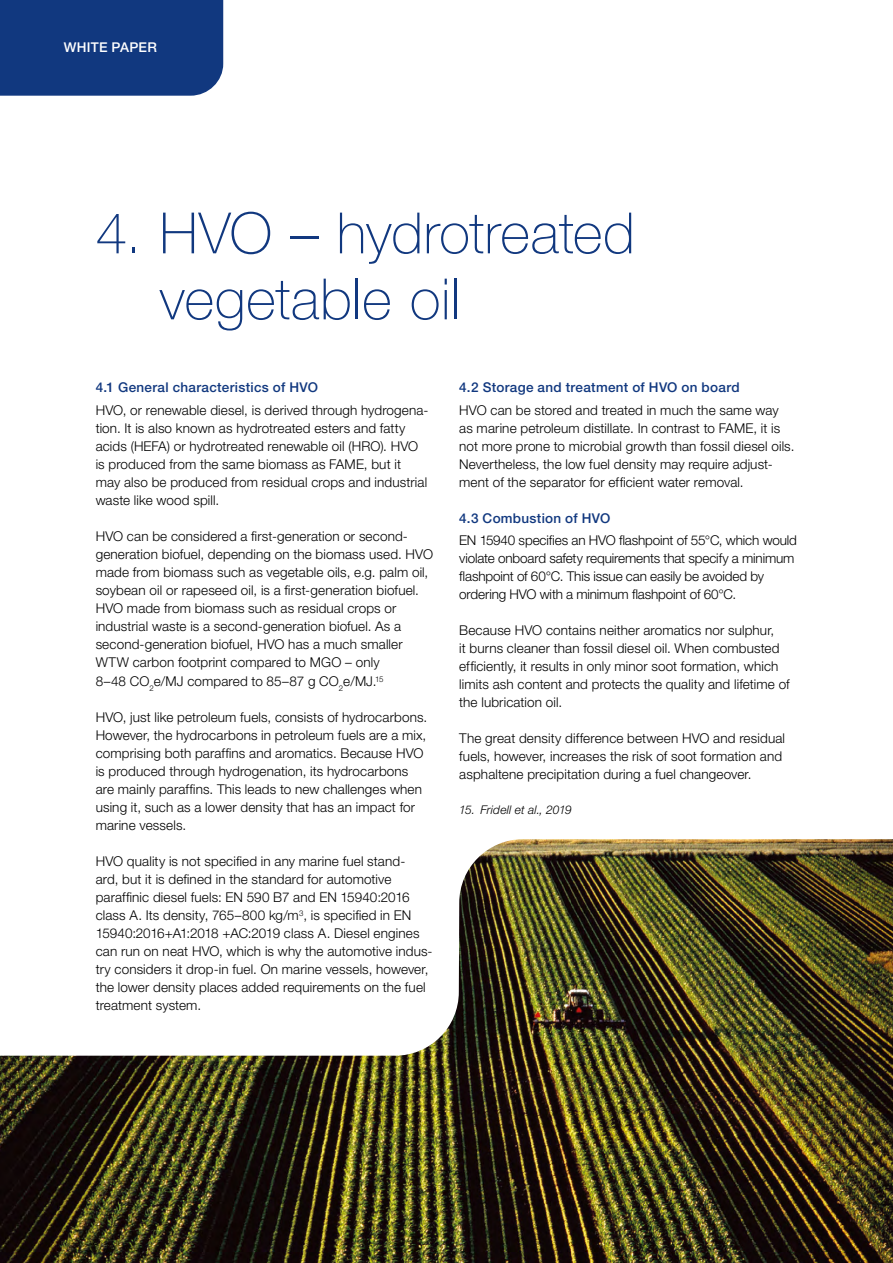
<style>
.page{position:relative;width:893px;height:1263px;background:#fff}
.page>*{position:absolute;margin:0;border:0;box-sizing:border-box;transform-origin:0 0}
.t1{font:100 57px/66px "Helvetica Neue LT Std";letter-spacing:.005em;color:#11387f}
.t2{font:300 13.5px/18px "Helvetica Neue LT Std";letter-spacing:.01em;color:#000}
.t3{font:300 13.5px/18px "Helvetica Neue LT Std";letter-spacing:-.01em;color:#000}
.t4{font:500 13.5px "Helvetica Neue LT Std";letter-spacing:.02em;color:#11387f}
.t5{font:500 13.5px "Helvetica Neue LT Std";letter-spacing:.02em;color:#fff}
.t6{font:italic 300 12px "Helvetica Neue LT Std";letter-spacing:.01em;color:#000}
</style>
<div class="page">
<div style="left:0;top:0;width:223px;height:96px;background:#11387f"></div>
<img style="left:0;top:839px;width:893px;height:424px">
<p class="t5" style="left:64px;top:39px;width:95px">WHITE PAPER</p>
<h1 class="t1" style="left:159px;top:200px;width:477px;text-indent:-64px">4. HVO – hydrotreated vegetable oil</h1>
<p class="t4" style="left:96px;top:379px;width:224px">4.1 General characteristics of HVO</p>
<p class="t2" style="left:96px;top:401px;width:334px">HVO, or renewable diesel, is derived through hydrogena&shy;tion. It is also known as hydrotreated esters and fatty acids (HEFA) or hydrotreated renewable oil (HRO). HVO is produced from the same biomass as FAME, but it may also be produced from residual crops and industrial waste like wood spill.</p>
<p class="t2" style="left:96px;top:527px;width:339px">HVO can be considered a first-generation or second&shy;generation biofuel, depending on the biomass used. HVO made from biomass such as vegetable oils, e.g. palm oil, soybean oil or rapeseed oil, is a first-generation biofuel.<br>HVO made from biomass such as residual crops or industrial waste is a second-generation biofuel. As a second-generation biofuel, HVO has a much smaller WTW carbon footprint compared to MGO – only</p>
<p class="t2" style="left:96px;top:672px;width:289px">8–48 CO<sub>2</sub>e/MJ compared to 85–87 g CO<sub>2</sub>e/MJ.<sup>15</sup></p>
<p class="t2" style="left:96px;top:708px;width:333px">HVO, just like petroleum fuels, consists of hydrocarbons.<br>However, the hydrocarbons in petroleum fuels are a mix, comprising both paraffins and aromatics. Because HVO is produced through hydrogenation, its hydrocarbons are mainly paraffins. This leads to new challenges when using it, such as a lower density that has an impact for marine vessels.</p>
<p class="t2" style="left:96px;top:852px;width:338px">HVO quality is not specified in any marine fuel stand-<br>ard, but it is defined in the standard for automotive paraffinic diesel fuels: EN 590 B7 and EN 15940:2016 class A. Its density, 765–800 kg/m<sup>3</sup>, is specified in EN 15940:2016+A1:2018 +AC:2019 class A. Diesel engines can run on neat HVO, which is why the automotive indus&shy;try considers it drop-in fuel. On marine vessels, however, the lower density places added requirements on the fuel treatment system.</p>
<p class="t4" style="left:459px;top:379px;width:282px">4.2 Storage and treatment of HVO on board</p>
<p class="t2" style="left:459px;top:401px;width:337px">HVO can be stored and treated in much the same way as marine petroleum distillate. In contrast to FAME, it is not more prone to microbial growth than fossil diesel oils.<br>Nevertheless, the low fuel density may require adjust&shy;ment of the separator for efficient water removal.</p>
<p class="t4" style="left:459px;top:510px;width:153px">4.3 Combustion of HVO</p>
<p class="t3" style="left:459px;top:531px;width:339px">EN 15940 specifies an HVO flashpoint of 55°C, which would violate onboard safety requirements that specify a minimum flashpoint of 60°C. This issue can easily be avoided by ordering HVO with a minimum flashpoint of 60°C.</p>
<p class="t2" style="left:459px;top:621px;width:332px">Because HVO contains neither aromatics nor sulphur,<br>it burns cleaner than fossil diesel oil. When combusted efficiently, it results in only minor soot formation, which limits ash content and protects the quality and lifetime of the lubrication oil.</p>
<p class="t2" style="left:459px;top:729px;width:327px">The great density difference between HVO and residual fuels, however, increases the risk of soot formation and asphaltene precipitation during a fuel changeover.</p>
<p class="t6" style="left:459px;top:803px;width:114px">15. Fridell et al., 2019</p>
</div>
